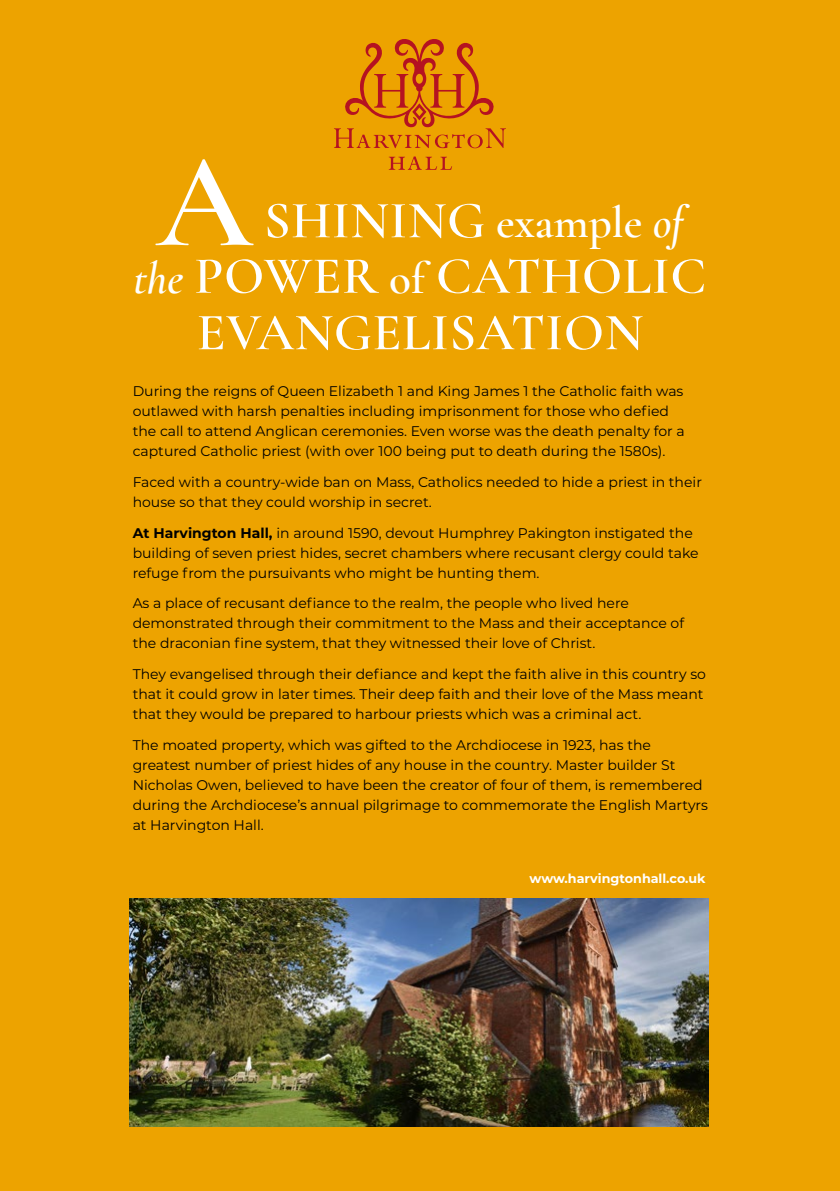
<style>
.page{position:relative;width:840px;height:1191px;background:#fff}
.page>*{position:absolute;margin:0;border:0;box-sizing:border-box;transform-origin:0 0}
.t1{font:600 135.6px "Cormorant Garamond";color:#fff}
.t2{font:600 52.8px "Cormorant Garamond";letter-spacing:.01em;color:#fff}
.t3{font:14px/20px "Montserrat";color:#000}
.t4{font:700 12.8px "Montserrat";color:#fff}
.s1{font-size:45.2px}
.s2{font-style:italic;font-size:45.2px}
.s3{font-weight:700}
</style>
<div class="page">
<div style="left:0;top:0;width:839px;height:1191px;background:#eda300"></div>
<svg style="left:334px;top:39px;width:171px;height:109px"></svg>
<svg style="left:388px;top:156px;width:64px;height:14px"></svg>
<img style="left:129px;top:899px;width:579px;height:227px">
<h1 class="t1" style="left:156px;top:118px;width:98px">A</h1>
<h2 class="t2" style="left:264px;top:188px;width:421px">SHINING <span class="s1">example</span> <span class="s2">of</span></h2>
<h2 class="t2" style="left:133px;top:243px;width:574px"><span class="s2">the</span> POWER <span class="s1">of</span> CATHOLIC</h2>
<h2 class="t2" style="left:197px;top:300px;width:448px">EVANGELISATION</h2>
<p class="t3" style="left:133px;top:381px;width:553px">During the reigns of Queen Elizabeth 1 and King James 1 the Catholic faith was outlawed with harsh penalties including imprisonment for those who defied the call to attend Anglican ceremonies. Even worse was the death penalty for a captured Catholic priest (with over 100 being put to death during the 1580s).</p>
<p class="t3" style="left:133px;top:471px;width:570px">Faced with a country-wide ban on Mass, Catholics needed to hide a priest in their house so that they could worship in secret.</p>
<p class="t3" style="left:133px;top:522px;width:567px"><span class="s3">At Harvington Hall,</span> in around 1590, devout Humphrey Pakington instigated the building of seven priest hides, secret chambers where recusant clergy could take refuge from the pursuivants who might be hunting them.</p>
<p class="t3" style="left:133px;top:593px;width:552px">As a place of recusant defiance to the realm, the people who lived here demonstrated through their commitment to the Mass and their acceptance of the draconian fine system, that they witnessed their love of Christ.</p>
<p class="t3" style="left:133px;top:663px;width:574px">They evangelised through their defiance and kept the faith alive in this country so that it could grow in later times. Their deep faith and their love of the Mass meant that they would be prepared to harbour priests which was a criminal act.</p>
<p class="t3" style="left:133px;top:734px;width:576px">The moated property, which was gifted to the Archdiocese in 1923, has the greatest number of priest hides of any house in the country. Master builder St Nicholas Owen, believed to have been the creator of four of them, is remembered during the Archdiocese’s annual pilgrimage to commemorate the English Martyrs at Harvington Hall.</p>
<p class="t4" style="left:529px;top:869px;width:177px">www.harvingtonhall.co.uk</p>
</div>
